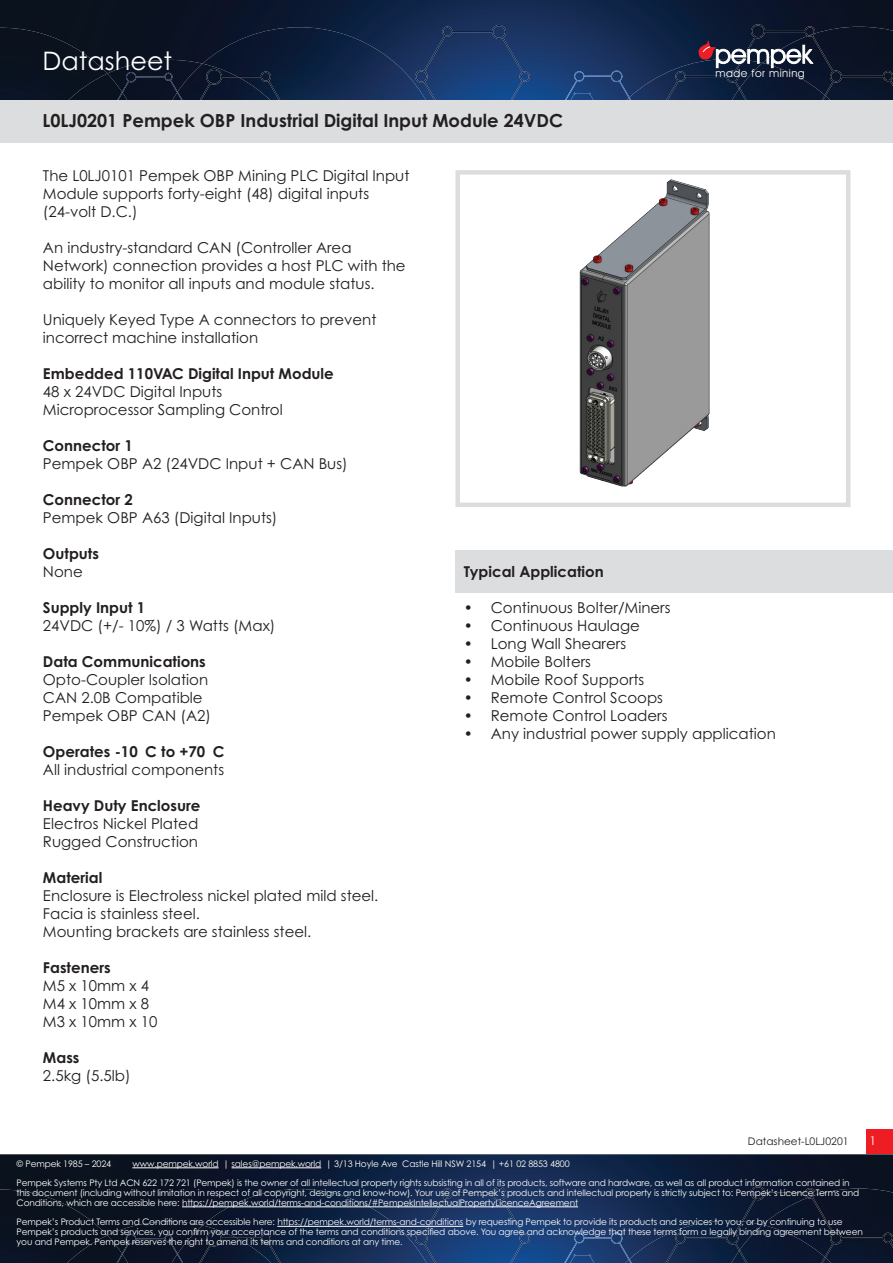
<style>
.page{position:relative;width:893px;height:1263px;background:#fff}
.page>*{position:absolute;margin:0;border:0;box-sizing:border-box;transform-origin:0 0}
.t1{font:25.5px "Century Gothic Pro";color:#fff}
.t2{font:700 18px "Century Gothic Pro";color:#231f20}
.t3{font:15px/18px "Century Gothic Pro";color:#231f20}
.t4{font:700 15px "Century Gothic Pro";color:#231f20}
.t5{font:12px "Century Gothic Pro";color:#fff}
.t6{font:10.95px "Avant Garde IT Cby BT";letter-spacing:.045em;color:#fff}
.t7{font:10.5px "Century Gothic Pro";color:#231f20}
.t8{font:9px/9.8px "Century Gothic Pro";letter-spacing:-.015em;color:#fff}
</style>
<div class="page">
<svg style="left:0;top:0;width:893px;height:100px;background:#0f1f3c"></svg>
<div style="left:0;top:28px;width:107px;height:72px;background:#0a121f"></div>
<img style="left:107px;top:60px;width:95px;height:40px">
<img style="left:67px;top:74px;width:61px;height:26px">
<img style="left:202px;top:27px;width:213px;height:73px">
<img style="left:171px;top:64px;width:101px;height:36px">
<img style="left:625px;top:59px;width:74px;height:41px">
<img style="left:815px;top:27px;width:78px;height:73px">
<img style="left:743px;top:68px;width:89px;height:32px">
<svg style="left:415px;top:25px;width:115px;height:75px;background:#1b3c70"></svg>
<img style="left:239px;top:71px;width:42px;height:29px">
<img style="left:199px;top:69px;width:40px;height:31px">
<img style="left:665px;top:60px;width:78px;height:40px">
<img style="left:807px;top:34px;width:86px;height:65px">
<img style="left:739px;top:88px;width:87px;height:12px">
<svg style="left:177px;top:92px;width:7px;height:8px"></svg>
<svg style="left:564px;top:71px;width:68px;height:29px;background:#224479"></svg>
<svg style="left:116px;top:92px;width:7px;height:8px"></svg>
<img style="left:122px;top:72px;width:56px;height:21px">
<img style="left:884px;top:77px;width:9px;height:23px">
<svg style="left:699px;top:24px;width:116px;height:44px;background:#3a3e51"></svg>
<div style="left:0;top:100px;width:893px;height:42px;background:#dcdddf"></div>
<svg style="left:0;top:1154px;width:893px;height:109px;background:#10203c"></svg>
<div style="left:0;top:1189px;width:107px;height:74px;background:#0a121f"></div>
<img style="left:107px;top:1222px;width:95px;height:41px">
<div style="left:67px;top:1235px;width:61px;height:28px;background:#0a1220"></div>
<img style="left:202px;top:1189px;width:213px;height:74px">
<img style="left:171px;top:1225px;width:101px;height:38px">
<img style="left:625px;top:1221px;width:137px;height:42px">
<img style="left:762px;top:1188px;width:131px;height:75px">
<div style="left:743px;top:1225px;width:89px;height:38px;background:#0b1730"></div>
<svg style="left:415px;top:1187px;width:115px;height:76px;background:#1c3d72"></svg>
<img style="left:239px;top:1233px;width:42px;height:30px">
<img style="left:199px;top:1230px;width:40px;height:33px">
<svg style="left:741px;top:1186px;width:74px;height:35px;background:#0e192f"></svg>
<img style="left:665px;top:1221px;width:78px;height:42px">
<img style="left:807px;top:1195px;width:86px;height:66px">
<img style="left:739px;top:1250px;width:87px;height:13px">
<svg style="left:177px;top:1253px;width:7px;height:10px"></svg>
<svg style="left:564px;top:1232px;width:68px;height:31px;background:#214379"></svg>
<svg style="left:116px;top:1253px;width:7px;height:10px"></svg>
<img style="left:122px;top:1234px;width:56px;height:20px">
<img style="left:884px;top:1239px;width:9px;height:24px">
<hr style="left:132px;top:1167px;width:87px;height:1px;background:#fff">
<hr style="left:232px;top:1167px;width:89px;height:1px;background:#fff">
<hr style="left:182px;top:1206px;width:396px;height:1px;background:#fff">
<hr style="left:277px;top:1226px;width:186px;height:1px;background:#fff">
<img style="left:579px;top:179px;width:131px;height:308px">
<div style="left:455px;top:170px;width:395px;height:337px;border:4px solid #dcdddf"></div>
<div style="left:866px;top:1130px;width:27px;height:24px;background:#ee1d23"></div>
<div style="left:455px;top:551px;width:438px;height:42px;background:#dcdddf"></div>
<h1 class="t1" style="left:43px;top:45px;width:131px">Datasheet</h1>
<p class="t6" style="left:715px;top:66px;width:91px">made for mining</p>
<h2 class="t2" style="left:43px;top:110px;width:522px">L0LJ0201 Pempek OBP Industrial Digital Input Module 24VDC</h2>
<h3 class="t3" style="left:43px;top:167px;width:368px">The L0LJ0101 Pempek OBP Mining PLC Digital Input<br>Module supports forty-eight (48) digital inputs (24-volt D.C.)</h3>
<h3 class="t3" style="left:43px;top:239px;width:364px">An industry-standard CAN (Controller Area<br>Network) connection provides a host PLC with the ability to monitor all inputs and module status.</h3>
<h3 class="t3" style="left:43px;top:311px;width:335px">Uniquely Keyed Type A connectors to prevent incorrect machine installation</h3>
<h3 class="t4" style="left:43px;top:364px;width:292px">Embedded 110VAC Digital Input Module</h3>
<h3 class="t3" style="left:43px;top:383px;width:241px">48 x 24VDC Digital Inputs<br>Microprocessor Sampling Control</h3>
<h3 class="t4" style="left:43px;top:436px;width:92px">Connector 1</h3>
<h3 class="t3" style="left:43px;top:455px;width:306px">Pempek OBP A2 (24VDC Input + CAN Bus)</h3>
<h3 class="t4" style="left:43px;top:490px;width:92px">Connector 2</h3>
<h3 class="t3" style="left:43px;top:509px;width:236px">Pempek OBP A63 (Digital Inputs)</h3>
<h3 class="t4" style="left:43px;top:544px;width:58px">Outputs</h3>
<h3 class="t3" style="left:43px;top:563px;width:41px">None</h3>
<h3 class="t4" style="left:43px;top:598px;width:104px">Supply Input 1</h3>
<h3 class="t3" style="left:43px;top:617px;width:234px">24VDC (+/- 10%) / 3 Watts (Max)</h3>
<h3 class="t4" style="left:43px;top:652px;width:164px">Data Communications</h3>
<h3 class="t3" style="left:43px;top:671px;width:170px">Opto-Coupler Isolation<br>CAN 2.0B Compatible<br>Pempek OBP CAN (A2)</h3>
<h3 class="t4" style="left:43px;top:742px;width:183px">Operates -10 C to +70 C</h3>
<h3 class="t3" style="left:43px;top:761px;width:183px">All industrial components</h3>
<h3 class="t4" style="left:43px;top:796px;width:159px">Heavy Duty Enclosure</h3>
<h3 class="t3" style="left:43px;top:815px;width:157px">Electros Nickel Plated<br>Rugged Construction</h3>
<h3 class="t4" style="left:43px;top:868px;width:61px">Material</h3>
<h3 class="t3" style="left:43px;top:887px;width:337px">Enclosure is Electroless nickel plated mild steel.<br>Facia is stainless steel.<br>Mounting brackets are stainless steel.</h3>
<h3 class="t4" style="left:43px;top:958px;width:69px">Fasteners</h3>
<h3 class="t3" style="left:43px;top:977px;width:116px">M5 x 10mm x 4<br>M4 x 10mm x 8<br>M3 x 10mm x 10</h3>
<h3 class="t4" style="left:43px;top:1048px;width:38px">Mass</h3>
<h3 class="t3" style="left:43px;top:1067px;width:89px">2.5kg (5.5lb)</h3>
<h3 class="t4" style="left:464px;top:562px;width:141px">Typical Application</h3>
<h3 class="t3" style="left:464px;top:598px;width:208px">• Continuous Bolter/Miners</h3>
<h3 class="t3" style="left:464px;top:616px;width:178px">• Continuous Haulage</h3>
<h3 class="t3" style="left:464px;top:634px;width:164px">• Long Wall Shearers</h3>
<h3 class="t3" style="left:464px;top:652px;width:129px">• Mobile Bolters</h3>
<h3 class="t3" style="left:464px;top:670px;width:182px">• Mobile Roof Supports</h3>
<h3 class="t3" style="left:464px;top:688px;width:201px">• Remote Control Scoops</h3>
<h3 class="t3" style="left:464px;top:706px;width:205px">• Remote Control Loaders</h3>
<h3 class="t3" style="left:464px;top:724px;width:314px">• Any industrial power supply application</h3>
<p class="t7" style="left:748px;top:1135px;width:102px">Datasheet-L0LJ0201</p>
<h3 class="t5" style="left:870px;top:1133px;width:8px">1</h3>
<p class="t8" style="left:17px;top:1154px;width:835px;line-height:19.5px;text-indent:116px">www.pempek.world | sales@pempek.world | 3/13 Hoyle Ave Castle Hill NSW 2154 | +61 02 8853 4800<br>Pempek Systems Pty Ltd ACN 622 172 721 (Pempek) is the owner of all intellectual property rights subsisting in all of its products, software and hardware, as well as all product information contained in</p>
<p class="t8" style="left:17px;top:1188px;width:844px">this document (including without limitation in respect of all copyright, designs and know-how). Your use of Pempek’s products and intellectual property is strictly subject to: Pempek’s Licence Terms and<br>Conditions, which are accessible here: https://pempek.world/terms-and-conditions/#PempekIntellectualPropertyLicenceAgreement</p>
<p class="t8" style="left:17px;top:1217px;width:848px">Pempek’s Product Terms and Conditions are accessible here: https://pempek.world/terms-and-conditions by requesting Pempek to provide its products and services to you, or by continuing to use<br>Pempek’s products and services, you confirm your acceptance of the terms and conditions specified above. You agree and acknowledge that these terms form a legally binding agreement between you and Pempek. Pempek reserves the right to amend its terms and conditions at any time.</p>
<p class="t8" style="left:17px;top:1159px;width:96px">© Pempek 1985 – 2024</p>
</div>
